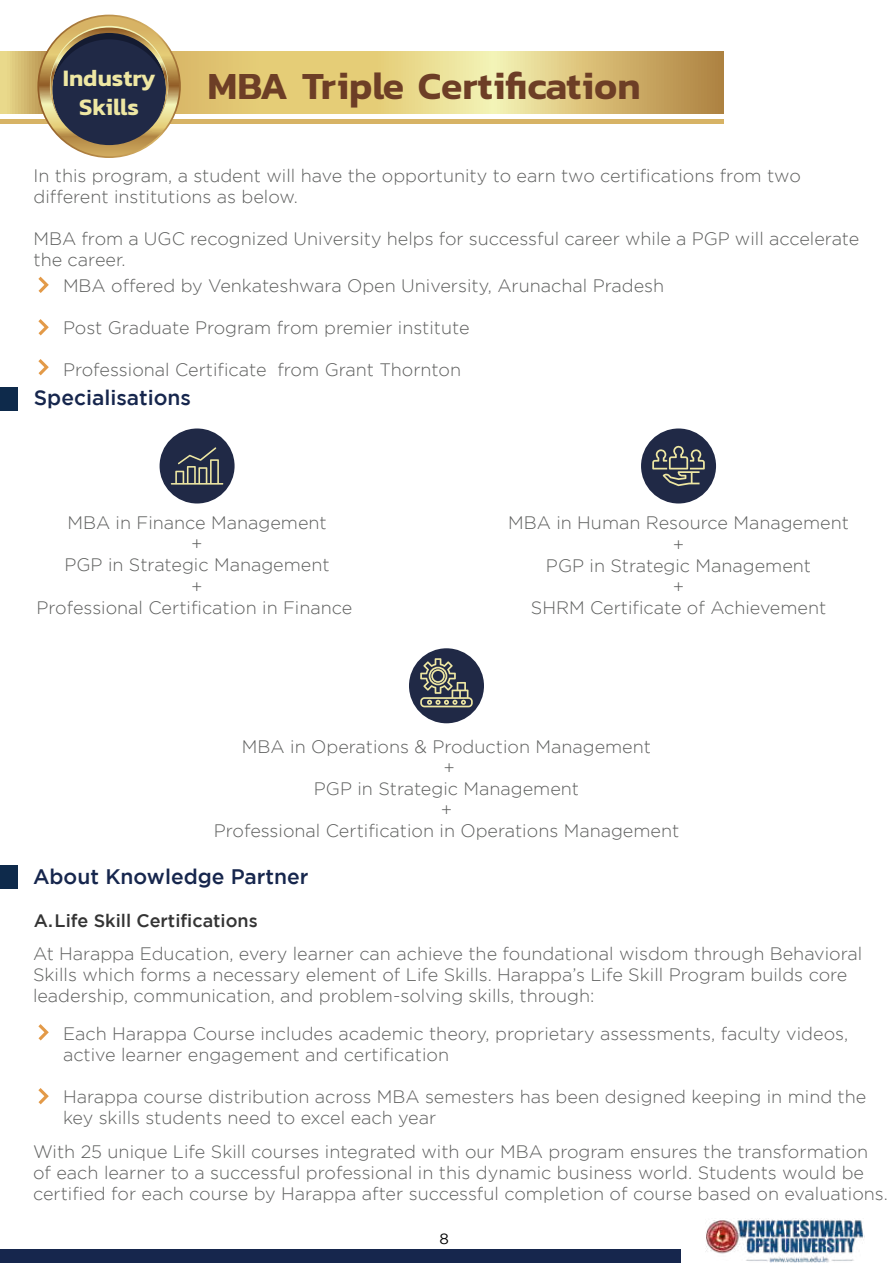
<style>
.page{position:relative;width:893px;height:1263px;background:#fff}
.page>*{position:absolute;margin:0;border:0;box-sizing:border-box;transform-origin:0 0}
.t1{font:600 39px "Kanit";color:#6d3e26}
.t2{font:600 24px/28.8px "Kanit";color:#eee7a3;text-align:center}
.t3{font:500 21px "Gotham";color:#16264d}
.t4{font:300 18px/21px "Gotham";color:#5e5f5e}
.t5{font:500 18px "Gotham";color:#343434}
.t6{font:15px "Gotham";color:#000}
</style>
<div class="page">
<div style="left:0;top:1250px;width:680px;height:13px;background:#16264d"></div>
<img style="left:705px;top:1218px;width:160px;height:45px">
<hr style="left:0;top:120px;width:723px;height:4px;background:#d7b365">
<svg style="left:1px;top:52px;width:722px;height:62px;background:#ddc67b"></svg>
<svg style="left:37px;top:15px;width:144px;height:143px"></svg>
<svg style="left:38px;top:277px;width:11px;height:16px"></svg>
<svg style="left:38px;top:319px;width:11px;height:16px"></svg>
<svg style="left:38px;top:359px;width:11px;height:16px"></svg>
<div style="left:0;top:388px;width:18px;height:23px;background:#0e2a4b"></div>
<div style="left:160px;top:428px;width:75px;height:75px;background:#202946;border-radius:50%"></div>
<svg style="left:171px;top:447px;width:52px;height:38px"></svg>
<div style="left:409px;top:648px;width:75px;height:75px;background:#202946;border-radius:50%"></div>
<svg style="left:420px;top:658px;width:53px;height:49px"></svg>
<div style="left:641px;top:428px;width:75px;height:75px;background:#202946;border-radius:50%"></div>
<svg style="left:652px;top:446px;width:53px;height:40px"></svg>
<div style="left:0;top:865px;width:18px;height:24px;background:#0e2a4b"></div>
<svg style="left:38px;top:1024px;width:11px;height:16px"></svg>
<svg style="left:38px;top:1088px;width:11px;height:16px"></svg>
<h2 class="t2" style="left:63px;top:63px;width:94px">Industry<br>Skills</h2>
<h1 class="t1" style="left:208px;top:56px;width:434px">MBA Triple Certification</h1>
<p class="t4" style="left:33px;top:165px;width:769px">In this program, a student will have the opportunity to earn two certifications from two different institutions as below.</p>
<p class="t4" style="left:33px;top:228px;width:827px">MBA from a UGC recognized University helps for successful career while a PGP will accelerate the career.</p>
<p class="t4" style="left:63px;top:274px;width:603px">MBA offered by Venkateshwara Open University, Arunachal Pradesh</p>
<p class="t4" style="left:63px;top:316px;width:408px">Post Graduate Program from premier institute</p>
<p class="t4" style="left:63px;top:358px;width:400px">Professional Certificate from Grant Thornton</p>
<p class="t3" style="left:34px;top:385px;width:159px">Specialisations</p>
<p class="t4" style="left:36px;top:512px;width:317px;text-align:center">MBA in Finance Management<br>+<br>PGP in Strategic Management<br>+<br>Professional Certification in Finance</p>
<p class="t4" style="left:508px;top:512px;width:342px;text-align:center">MBA in Human Resource Management +<br>PGP in Strategic Management<br>+<br>SHRM Certificate of Achievement</p>
<p class="t4" style="left:214px;top:736px;width:467px;text-align:center">MBA in Operations &amp; Production Management<br>+<br>PGP in Strategic Management<br>+<br>Professional Certification in Operations Management</p>
<p class="t3" style="left:33px;top:865px;width:277px">About Knowledge Partner</p>
<p class="t5" style="left:34px;top:910px;width:225px">A. Life Skill Certifications</p>
<p class="t4" style="left:33px;top:942px;width:831px">At Harappa Education, every learner can achieve the foundational wisdom through Behavioral<br>Skills which forms a necessary element of Life Skills. Harappa’s Life Skill Program builds core leadership, communication, and problem-solving skills, through:</p>
<p class="t4" style="left:63px;top:1023px;width:787px">Each Harappa Course includes academic theory, proprietary assessments, faculty videos, active learner engagement and certification</p>
<p class="t4" style="left:63px;top:1086px;width:805px">Harappa course distribution across MBA semesters has been designed keeping in mind the key skills students need to excel each year</p>
<p class="t4" style="left:33px;top:1141px;width:856px">With 25 unique Life Skill courses integrated with our MBA program ensures the transformation of each learner to a successful professional in this dynamic business world. Students would be certified for each course by Harappa after successful completion of course based on evaluations.</p>
<p class="t6" style="left:439px;top:1231px;width:11px">8</p>
</div>
